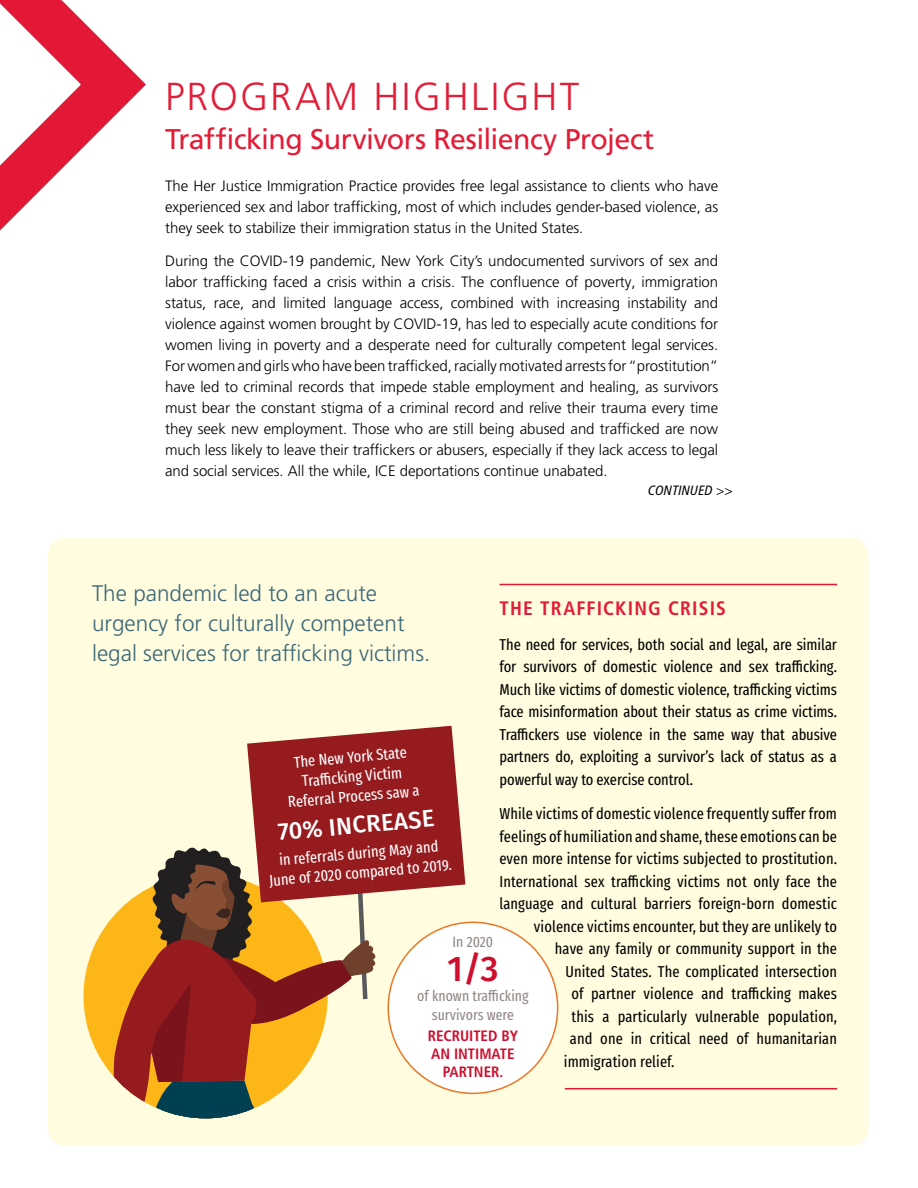
<style>
.page{position:relative;width:918px;height:1188px;background:#fff}
.page>*{position:absolute;margin:0;border:0;box-sizing:border-box;transform-origin:0 0}
.t1{font:300 39px "Frutiger LT Pro";letter-spacing:.055em;color:#e21d38}
.t2{font:500 35.55px "Fira Sans";color:#ce0e2d}
.t3{font:28.5px "Frutiger LT Pro";letter-spacing:-.02em;color:#e21d38}
.t4{font:500 24px "Fira Sans";color:#fff}
.t5{font:300 22.5px/30px "Frutiger LT Pro";color:#3b6675}
.t6{font:700 condensed 19.5px "Frutiger LT Pro";letter-spacing:.06em;color:#e21d38}
.t7{font:15.75px/22.5px "Fira Sans Compressed";letter-spacing:.005em;color:#000;text-align:justify}
.t8{font:15.75px/19.5px "Fira Sans Compressed";color:#fff;text-align:center}
.t9{font:300 15px/21px "Frutiger LT Pro";letter-spacing:-.005em;color:#000;text-align:justify}
.t10{font:15px/19.5px "Fira Sans Compressed";color:#928884;text-align:center}
.t11{font:700 condensed 15px/18px "Frutiger LT Pro";color:#ce0e2d;text-align:center}
.t12{font:italic condensed 13.5px "Frutiger LT Pro";letter-spacing:.01em;color:#000}
</style>
<div class="page">
<div style="left:48px;top:538px;width:821px;height:608px;background:#fffcdf;border-radius:18px"></div>
<div style="left:388px;top:922px;width:170px;height:171px;background:#fff;border-radius:50%"></div>
<svg style="left:0;top:0;width:146px;height:231px"></svg>
<hr style="left:500px;top:584px;width:337px;height:1px;background:#e31837">
<hr style="left:565px;top:1088px;width:272px;height:1px;background:#e31837">
<svg style="left:83px;top:726px;width:382px;height:392px"></svg>
<h1 class="t1" style="left:165px;top:74px;width:416px">PROGRAM HIGHLIGHT</h1>
<h3 class="t3" style="left:165px;top:123px;width:491px">Trafficking Survivors Resiliency Project</h3>
<p class="t9" style="left:165px;top:175px;width:554px">The Her Justice Immigration Practice provides free legal assistance to clients who have experienced sex and labor trafficking, most of which includes gender-based violence, as they seek to stabilize their immigration status in the United States.</p>
<p class="t9" style="left:165px;top:250px;width:555px">During the COVID-19 pandemic, New York City’s undocumented survivors of sex and labor trafficking faced a crisis within a crisis. The confluence of poverty, immigration status, race, and limited language access, combined with increasing instability and violence against women brought by COVID-19, has led to especially acute conditions for women living in poverty and a desperate need for culturally competent legal services.<br>For women and girls who have been trafficked, racially motivated arrests for “prostitution” have led to criminal records that impede stable employment and healing, as survivors must bear the constant stigma of a criminal record and relive their trauma every time they seek new employment. Those who are still being abused and trafficked are now much less likely to leave their traffickers or abusers, especially if they lack access to legal and social services. All the while, ICE deportations continue unabated.</p>
<p class="t12" style="left:648px;top:482px;width:86px">CONTINUED &gt;&gt;</p>
<h3 class="t5" style="left:92px;top:578px;width:340px">The pandemic led to an acute urgency for culturally competent legal services for trafficking victims.</h3>
<h3 class="t6" style="left:500px;top:597px;width:228px">THE TRAFFICKING CRISIS</h3>
<p class="t7" style="left:500px;top:632px;width:339px">The need for services, both social and legal, are similar for survivors of domestic violence and sex trafficking.<br>Much like victims of domestic violence, trafficking victims face misinformation about their status as crime victims.<br>Traffickers use violence in the same way that abusive partners do, exploiting a survivor’s lack of status as a powerful way to exercise control.</p>
<p class="t7" style="left:500px;top:802px;width:339px">While victims of domestic violence frequently suffer from</p>
<p class="t7" style="left:500px;top:824px;width:339px">feelings of humiliation and shame, these emotions can be</p>
<p class="t7" style="left:500px;top:847px;width:339px">even more intense for victims subjected to prostitution.</p>
<p class="t7" style="left:500px;top:869px;width:339px">International sex trafficking victims not only face the</p>
<p class="t7" style="left:500px;top:892px;width:339px">language and cultural barriers foreign-born domestic</p>
<p class="t7" style="left:534px;top:914px;width:304px">violence victims encounter, but they are unlikely to</p>
<p class="t7" style="left:555px;top:937px;width:283px">have any family or community support in the</p>
<p class="t7" style="left:565px;top:959px;width:273px">United States. The complicated intersection</p>
<p class="t7" style="left:571px;top:982px;width:267px">of partner violence and trafficking makes</p>
<p class="t7" style="left:571px;top:1004px;width:267px">this a particularly vulnerable population,</p>
<p class="t7" style="left:570px;top:1027px;width:268px">and one in critical need of humanitarian</p>
<p class="t7" style="left:564px;top:1050px;width:112px">immigration relief.</p>
<p class="t8" style="left:284px;top:753px;width:133px;rotate:-5deg">The New York State<br>Traffi cking Victim<br>Referral Process saw a</p>
<h3 class="t4" style="left:276px;top:812px;width:158px;rotate:-5deg">70% INCREASE</h3>
<p class="t8" style="left:267px;top:851px;width:184px;rotate:-5deg">in referrals during May and<br>June of 2020 compared to 2019.</p>
<p class="t10" style="left:453px;top:931px;width:42px">In 2020</p>
<h2 class="t2" style="left:447px;top:940px;width:53px">1/3</h2>
<p class="t10" style="left:417px;top:985px;width:113px">of known trafficking survivors were</p>
<p class="t11" style="left:428px;top:1027px;width:92px">RECRUITED BY<br>AN INTIMATE<br>PARTNER.</p>
</div>
